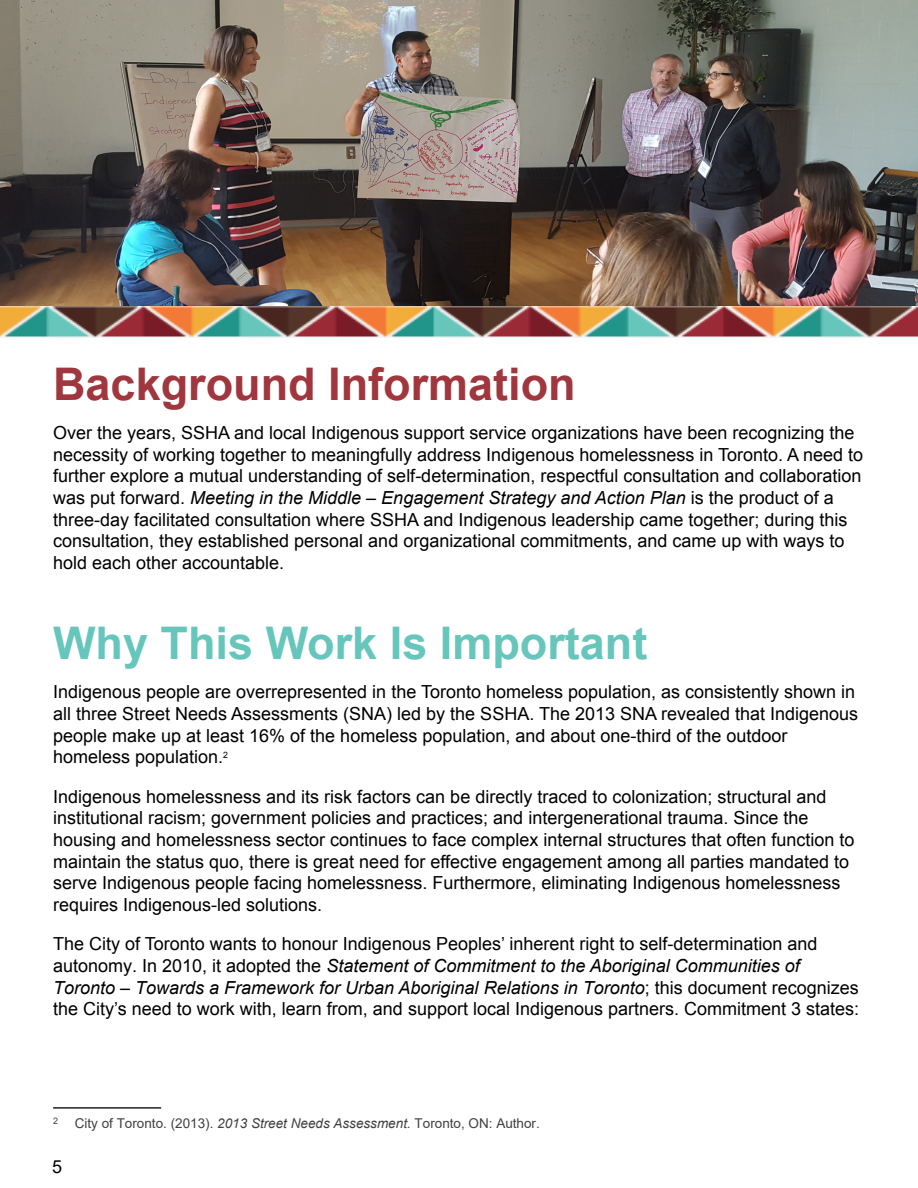
<style>
.page{position:relative;width:918px;height:1188px;background:#fff}
.page>*{position:absolute;margin:0;border:0;box-sizing:border-box;transform-origin:0 0}
.t1{font:700 45px "Arial";color:#66c6bb}
.t2{font:700 45px "Arial";color:#a0363e}
.t3{font:18px/21.6px "Arial";color:#000}
.t4{font:13.5px "Arial";color:#404040}
.s1{font-style:italic}
</style>
<div class="page">
<hr style="left:53px;top:1107px;width:108px;height:2px;background:#231f20">
<img style="left:0;top:0;width:918px;height:337px">
<img style="left:0;top:306px;width:917px;height:32px">
<h2 class="t2" style="left:53px;top:354px;width:524px">Background Information</h2>
<p class="t3" style="left:53px;top:422px;width:812px">Over the years, SSHA and local Indigenous support service organizations have been recognizing the necessity of working together to meaningfully address Indigenous homelessness in Toronto. A need to further explore a mutual understanding of self-determination, respectful consultation and collaboration was put forward. <span class="s1">Meeting in the Middle – Engagement Strategy and Action Plan</span> is the product of a three-day facilitated consultation where SSHA and Indigenous leadership came together; during this consultation, they established personal and organizational commitments, and came up with ways to hold each other accountable.</p>
<h3 class="t1" style="left:53px;top:613px;width:596px">Why This Work Is Important</h3>
<p class="t3" style="left:53px;top:681px;width:807px">Indigenous people are overrepresented in the Toronto homeless population, as consistently shown in all three Street Needs Assessments (SNA) led by the SSHA. The 2013 SNA revealed that Indigenous people make up at least 16% of the homeless population, and about one-third of the outdoor homeless population.<sup>2</sup></p>
<p class="t3" style="left:53px;top:786px;width:803px">Indigenous homelessness and its risk factors can be directly traced to colonization; structural and institutional racism; government policies and practices; and intergenerational trauma. Since the housing and homelessness sector continues to face complex internal structures that often function to maintain the status quo, there is great need for effective engagement among all parties mandated to serve Indigenous people facing homelessness. Furthermore, eliminating Indigenous homelessness requires Indigenous-led solutions.</p>
<p class="t3" style="left:53px;top:933px;width:808px">The City of Toronto wants to honour Indigenous Peoples’ inherent right to self-determination and autonomy. In 2010, it adopted the <span class="s1">Statement of Commitment to the Aboriginal Communities of Toronto – Towards a Framework for Urban Aboriginal Relations in Toronto</span>; this document recognizes the City’s need to work with, learn from, and support local Indigenous partners. Commitment 3 states:</p>
<p class="t4" style="left:53px;top:1114px;width:488px"><sup>2</sup> City of Toronto. (2013). <span class="s1">2013 Street Needs Assessment.</span> Toronto, ON: Author.</p>
<p class="t3" style="left:52px;top:1156px;width:12px">5</p>
</div>
